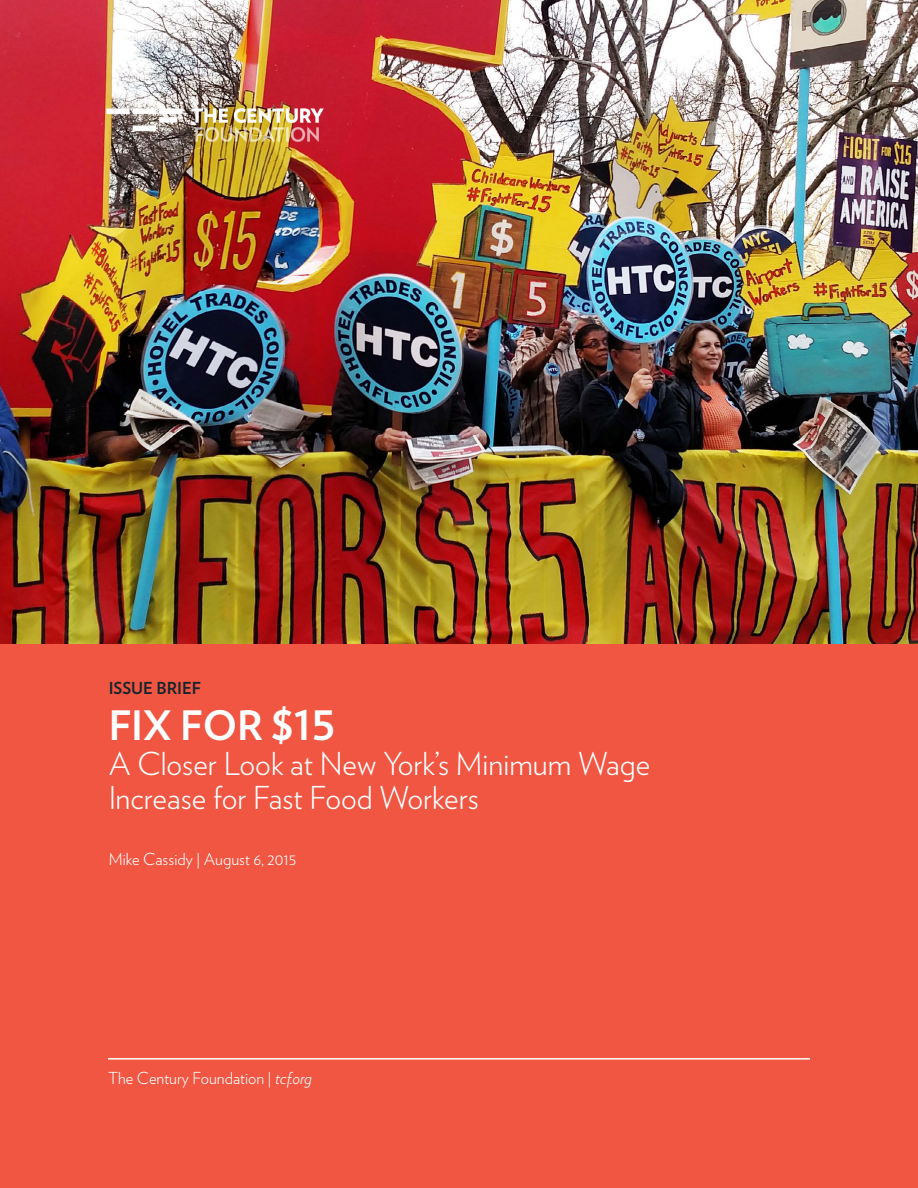
<style>
.page{position:relative;width:918px;height:1188px;background:#fff}
.page>*{position:absolute;margin:0;border:0;box-sizing:border-box;transform-origin:0 0}
.t1{font:700 40.5px "Verlag";color:#fff}
.t2{font:300 31.5px/34.5px "Verlag";color:#fff}
.t3{font:300 16.5px "Verlag";color:#fff}
.t4{font:700 16.5px "Verlag";color:#17252d}
.s1{font-style:italic}
</style>
<div class="page">
<img style="left:0;top:0;width:918px;height:644px">
<div style="left:0;top:644px;width:918px;height:544px;background:#f05642"></div>
<hr style="left:108px;top:1058px;width:702px;height:2px;background:#fff">
<img style="left:94px;top:81px;width:242px;height:82px">
<p class="t4" style="left:109px;top:675px;width:94px">ISSUE BRIEF</p>
<p class="t1" style="left:109px;top:694px;width:229px">FIX FOR $15</p>
<p class="t2" style="left:109px;top:744px;width:543px">A Closer Look at New York’s Minimum Wage<br>Increase for Fast Food Workers</p>
<p class="t3" style="left:109px;top:847px;width:189px">Mike Cassidy | August 6, 2015</p>
<p class="t3" style="left:108px;top:1066px;width:206px">The Century Foundation | <span class="s1">tcf.org</span></p>
</div>
